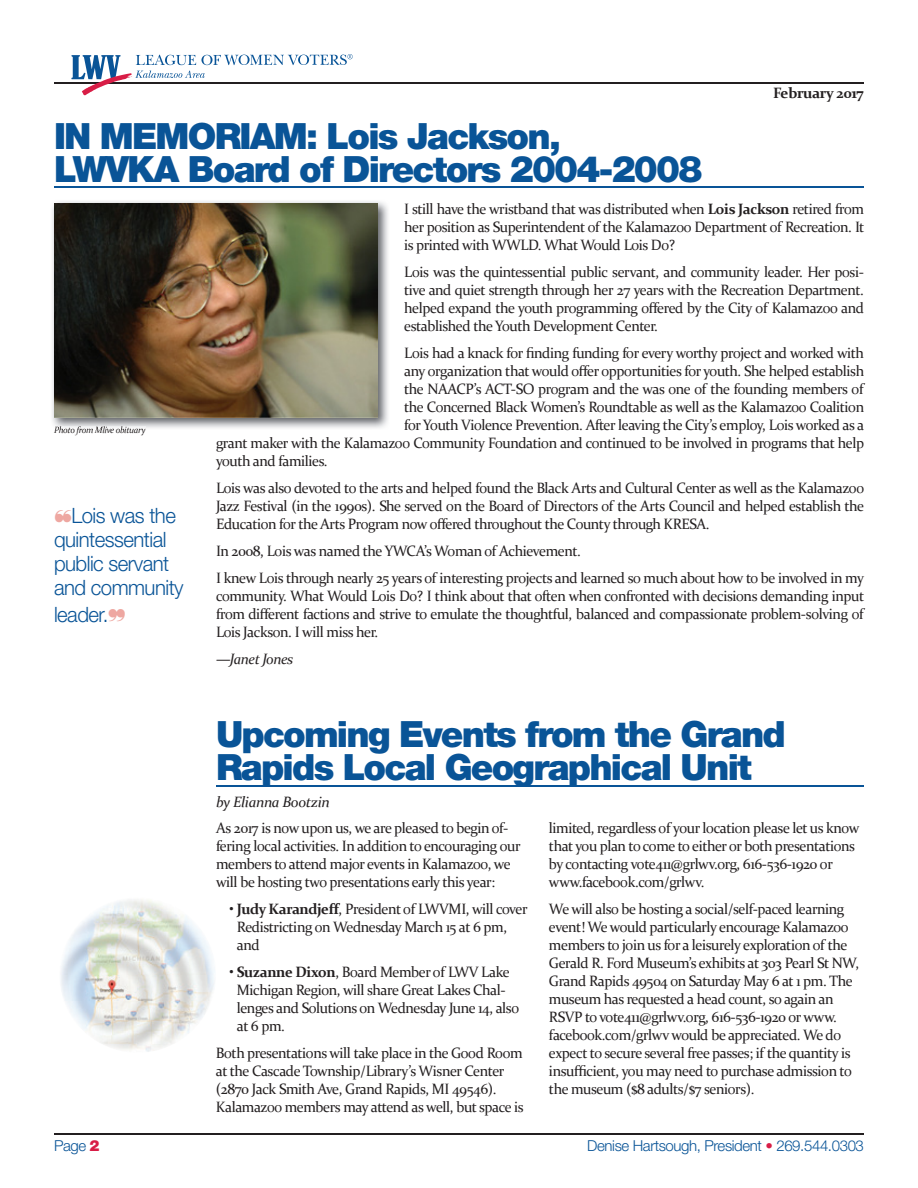
<style>
.page{position:relative;width:918px;height:1188px;background:#fff}
.page>*{position:absolute;margin:0;border:0;box-sizing:border-box;transform-origin:0 0}
.t1{font:900 36px/33px "Helvetica Neue";letter-spacing:-.05em;color:#095497}
.t2{font:300 21px/24px "Helvetica Neue";letter-spacing:-.025em;color:#095497}
.t3{font:15px/18px "Constantia";letter-spacing:-.03em;color:#231f20}
.t4{font:300 15px "Helvetica Neue";letter-spacing:-.025em;color:#095497}
.t5{font:italic 15px "Constantia";letter-spacing:-.025em;color:#231f20}
.t6{font:700 15px "Constantia";letter-spacing:-.025em;color:#231f20}
.t7{font:italic 9px "Constantia";letter-spacing:-.03em;color:#231f20}
.s1{color:#eea7a1}
.s2{font-weight:700}
.s3{font-weight:900;color:#d81d46}
.s4{color:#d81d46}
</style>
<div class="page">
<hr style="left:54px;top:1133px;width:810px;height:2px;background:#231f20">
<hr style="left:54px;top:82px;width:810px;height:2px;background:#231f20">
<svg style="left:71px;top:54px;width:282px;height:41px"></svg>
<img style="left:52px;top:201px;width:336px;height:229px">
<img style="left:54px;top:426px;width:91px;height:4px">
<img style="left:54px;top:203px;width:323px;height:214px">
<hr style="left:54px;top:187px;width:810px;height:1px;background:#095497">
<img style="left:61px;top:900px;width:154px;height:101px">
<img style="left:66px;top:1001px;width:143px;height:51px">
<hr style="left:216px;top:785px;width:648px;height:1px;background:#095497">
<h1 class="t1" style="left:54px;top:120px;width:650px">IN MEMORIAM: Lois Jackson,<br>LWVKA Board of Directors 2004-2008</h1>
<p class="t6" style="left:773px;top:83px;width:92px">February 2017</p>
<p class="t7" style="left:54px;top:424px;width:93px">Photo from Mlive obituary</p>
<h2 class="t2" style="left:54px;top:503px;width:131px"><span class="s1">❝</span>Lois was the quintessential public servant and community</h2>
<h2 class="t2" style="left:54px;top:602px;width:73px">leader.<span class="s1">❞</span></h2>
<p class="t3" style="left:404px;top:199px;width:462px;text-align:justify">I still have the wristband that was distributed when <span class="s2">Lois Jackson</span> retired from her position as Superintendent of the Kalamazoo Department of Recreation. It is printed with WWLD. What Would Lois Do?</p>
<p class="t3" style="left:404px;top:262px;width:461px;text-align:justify">Lois was the quintessential public servant, and community leader. Her posi&shy;tive and quiet strength through her 27 years with the Recreation Department. helped expand the youth programming offered by the City of Kalamazoo and established the Youth Development Center.</p>
<p class="t3" style="left:404px;top:343px;width:461px">Lois had a knack for finding funding for every worthy project and worked with</p>
<p class="t3" style="left:404px;top:361px;width:461px">any organization that would offer opportunities for youth. She helped establish</p>
<p class="t3" style="left:404px;top:379px;width:461px">the NAACP’s ACT-SO program and the was one of the founding members of</p>
<p class="t3" style="left:404px;top:397px;width:461px">the Concerned Black Women’s Roundtable as well as the Kalamazoo Coalition</p>
<p class="t3" style="left:404px;top:415px;width:461px">for Youth Violence Prevention. After leaving the City’s employ, Lois worked as a</p>
<p class="t3" style="left:216px;top:433px;width:650px">grant maker with the Kalamazoo Community Foundation and continued to be involved in programs that help</p>
<p class="t3" style="left:216px;top:451px;width:113px">youth and families.</p>
<p class="t3" style="left:216px;top:478px;width:650px;text-align:justify">Lois was also devoted to the arts and helped found the Black Arts and Cultural Center as well as the Kalamazoo Jazz Festival (in the 1990s). She served on the Board of Directors of the Arts Council and helped establish the Education for the Arts Program now offered throughout the County through KRESA.</p>
<p class="t3" style="left:216px;top:536px;width:650px;line-height:27px">In 2008, Lois was named the YWCA’s Woman of Achievement.<br>I knew Lois through nearly 25 years of interesting projects and learned so much about how to be involved in my</p>
<p class="t3" style="left:216px;top:586px;width:650px;text-align:justify">community. What Would Lois Do? I think about that often when confronted with decisions demanding input from different factions and strive to emulate the thoughtful, balanced and compassionate problem-solving of Lois Jackson. I will miss her.</p>
<p class="t5" style="left:216px;top:648px;width:79px">—Janet Jones</p>
<h1 class="t1" style="left:216px;top:718px;width:571px">Upcoming Events from the Grand<br>Rapids Local Geographical Unit</h1>
<p class="t5" style="left:216px;top:792px;width:115px">by Elianna Bootzin</p>
<p class="t3" style="left:216px;top:818px;width:306px">As 2017 is now upon us, we are pleased to begin of&shy;fering local activities. In addition to encouraging our members to attend major events in Kalamazoo, we will be hosting two presentations early this year:</p>
<p class="t3" style="left:237px;top:899px;width:292px;text-indent:-7px"><span class="s2">• Judy Karandjeff</span>, President of LWVMI, will cover<br>Redistricting on Wednesday March 15 at 6 pm, and</p>
<p class="t3" style="left:237px;top:962px;width:284px;text-indent:-7px"><span class="s2">• Suzanne Dixon</span>, Board Member of LWV Lake Michigan Region, will share Great Lakes Chal&shy;lenges and Solutions on Wednesday June 14, also at 6 pm.</p>
<p class="t3" style="left:216px;top:1043px;width:309px">Both presentations will take place in the Good Room at the Cascade Township/Library’s Wisner Center (2870 Jack Smith Ave, Grand Rapids, MI 49546).<br>Kalamazoo members may attend as well, but space is</p>
<p class="t3" style="left:549px;top:818px;width:312px">limited, regardless of your location please let us know that you plan to come to either or both presentations by contacting vote411@grlwv.org, 616-536-1920 or www.facebook.com/grlwv.</p>
<p class="t3" style="left:549px;top:899px;width:312px">We will also be hosting a social/self-paced learning event! We would particularly encourage Kalamazoo members to join us for a leisurely exploration of the Gerald R. Ford Museum’s exhibits at 303 Pearl St NW, Grand Rapids 49504 on Saturday May 6 at 1 pm. The museum has requested a head count, so again an RSVP to vote411@grlwv.org, 616-536-1920 or www. facebook.com/grlwv would be appreciated. We do expect to secure several free passes; if the quantity is insufficient, you may need to purchase admission to the museum ($8 adults/$7 seniors).</p>
<p class="t4" style="left:54px;top:1137px;width:47px">Page <span class="s3">2</span></p>
<p class="t4" style="left:587px;top:1137px;width:278px">Denise Hartsough, President <span class="s4">•</span> 269.544.0303</p>
</div>
